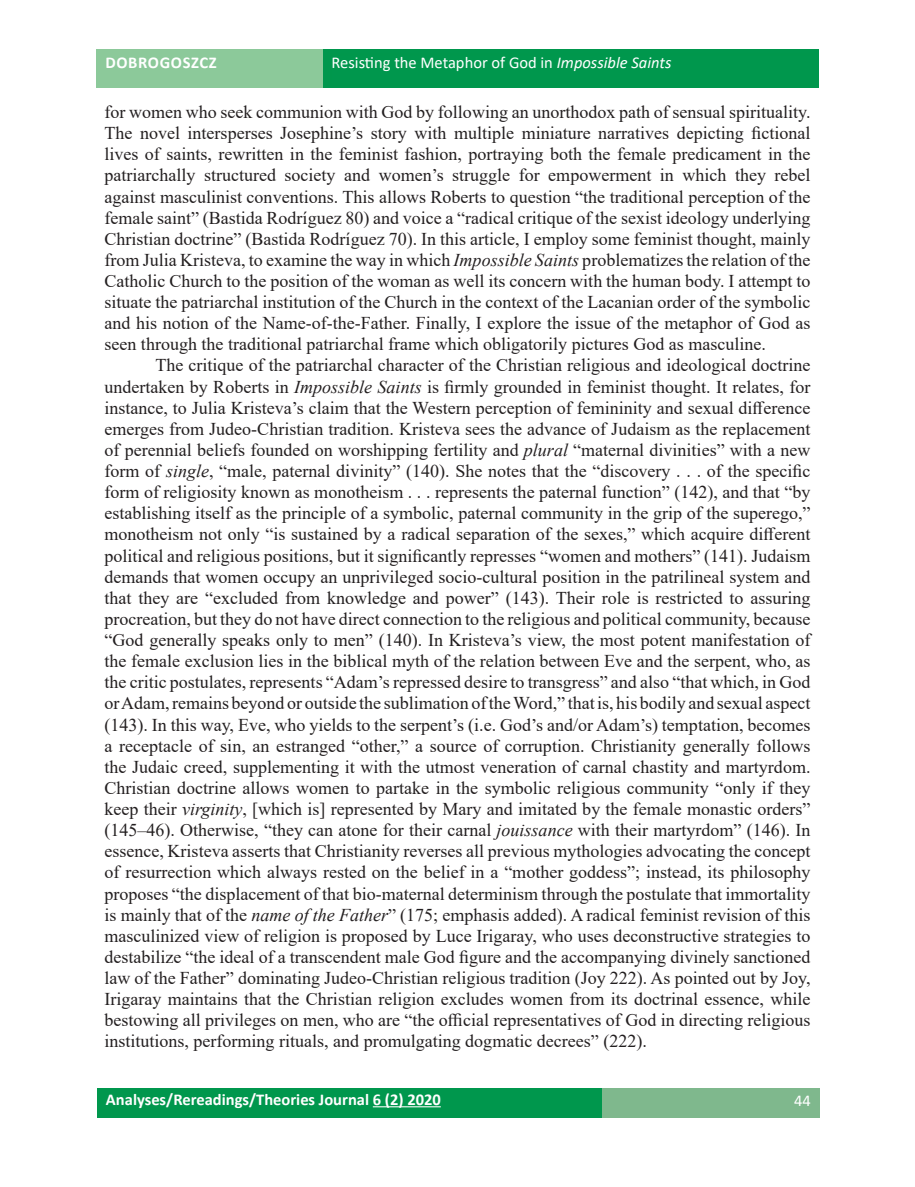
<style>
.page{position:relative;width:915px;height:1187px;background:#fff}
.page>*{position:absolute;margin:0;border:0;box-sizing:border-box;transform-origin:0 0}
.t1{font:18px/21.1px "Times New Roman";color:#231f20;text-align:justify}
.t2{font:16.5px "Calibri";color:#fff}
.t3{font:700 16.5px "Calibri";color:#fff}
.t4{font:700 16.5px "Calibri";letter-spacing:.04em;color:#fff}
.s1{font-style:italic}
</style>
<div class="page">
<div style="left:97px;top:49px;width:226px;height:38px;background:#8cc99a"></div>
<div style="left:323px;top:49px;width:495px;height:38px;background:#00974d"></div>
<div style="left:602px;top:1088px;width:217px;height:30px;background:#7fb88d"></div>
<div style="left:97px;top:1088px;width:505px;height:30px;background:#00974d"></div>
<hr style="left:373px;top:1106px;width:67px;height:1px;background:#fff">
<p class="t4" style="left:105px;top:51px;width:113px">DOBROGOSZCZ</p>
<p class="t2" style="left:331px;top:51px;width:341px">Resisting the Metaphor of God in <span class="s1">Impossible Saints</span></p>
<p class="t1" style="left:104px;top:101px;width:707px">for women who seek communion with God by following an unorthodox path of sensual spirituality.<br>The novel intersperses Josephine’s story with multiple miniature narratives depicting fictional lives of saints, rewritten in the feminist fashion, portraying both the female predicament in the patriarchally structured society and women’s struggle for empowerment in which they rebel against masculinist conventions. This allows Roberts to question “the traditional perception of the female saint” (Bastida Rodríguez 80) and voice a “radical critique of the sexist ideology underlying Christian doctrine” (Bastida Rodríguez 70). In this article, I employ some feminist thought, mainly from Julia Kristeva, to examine the way in which <span class="s1">Impossible Saints</span> problematizes the relation of the Catholic Church to the position of the woman as well its concern with the human body. I attempt to situate the patriarchal institution of the Church in the context of the Lacanian order of the symbolic and his notion of the Name-of-the-Father. Finally, I explore the issue of the metaphor of God as seen through the traditional patriarchal frame which obligatorily pictures God as masculine.</p>
<p class="t1" style="left:104px;top:354px;width:707px;text-indent:51px">The critique of the patriarchal character of the Christian religious and ideological doctrine undertaken by Roberts in <span class="s1">Impossible Saints</span> is firmly grounded in feminist thought. It relates, for instance, to Julia Kristeva’s claim that the Western perception of femininity and sexual difference emerges from Judeo-Christian tradition. Kristeva sees the advance of Judaism as the replacement of perennial beliefs founded on worshipping fertility and <span class="s1">plural</span> “maternal divinities” with a new form of <span class="s1">single</span>, “male, paternal divinity” (140). She notes that the “discovery . . . of the specific form of religiosity known as monotheism . . . represents the paternal function” (142), and that “by establishing itself as the principle of a symbolic, paternal community in the grip of the superego,” monotheism not only “is sustained by a radical separation of the sexes,” which acquire different political and religious positions, but it significantly represses “women and mothers” (141). Judaism demands that women occupy an unprivileged socio-cultural position in the patrilineal system and that they are “excluded from knowledge and power” (143). Their role is restricted to assuring procreation, but they do not have direct connection to the religious and political community, because “God generally speaks only to men” (140). In Kristeva’s view, the most potent manifestation of the female exclusion lies in the biblical myth of the relation between Eve and the serpent, who, as the critic postulates, represents “Adam’s repressed desire to transgress” and also “that which, in God or Adam, remains beyond or outside the sublimation of the Word,” that is, his bodily and sexual aspect (143). In this way, Eve, who yields to the serpent’s (i.e. God’s and/or Adam’s) temptation, becomes a receptacle of sin, an estranged “other,” a source of corruption. Christianity generally follows the Judaic creed, supplementing it with the utmost veneration of carnal chastity and martyrdom.<br>Christian doctrine allows women to partake in the symbolic religious community “only if they keep their <span class="s1">virginity</span>, [which is] represented by Mary and imitated by the female monastic orders” (145–46). Otherwise, “they can atone for their carnal <span class="s1">jouissance</span> with their martyrdom” (146). In essence, Kristeva asserts that Christianity reverses all previous mythologies advocating the concept of resurrection which always rested on the belief in a “mother goddess”; instead, its philosophy proposes “the displacement of that bio-maternal determinism through the postulate that immortality is mainly that of the <span class="s1">name of the Father</span>” (175; emphasis added). A radical feminist revision of this masculinized view of religion is proposed by Luce Irigaray, who uses deconstructive strategies to destabilize “the ideal of a transcendent male God figure and the accompanying divinely sanctioned law of the Father” dominating Judeo-Christian religious tradition (Joy 222). As pointed out by Joy, Irigaray maintains that the Christian religion excludes women from its doctrinal essence, while bestowing all privileges on men, who are “the official representatives of God in directing religious institutions, performing rituals, and promulgating dogmatic decrees” (222).</p>
<p class="t3" style="left:106px;top:1087px;width:336px">Analyses/Rereadings/Theories Journal 6 (2) 2020</p>
<p class="t2" style="left:793px;top:1088px;width:18px">44</p>
</div>
